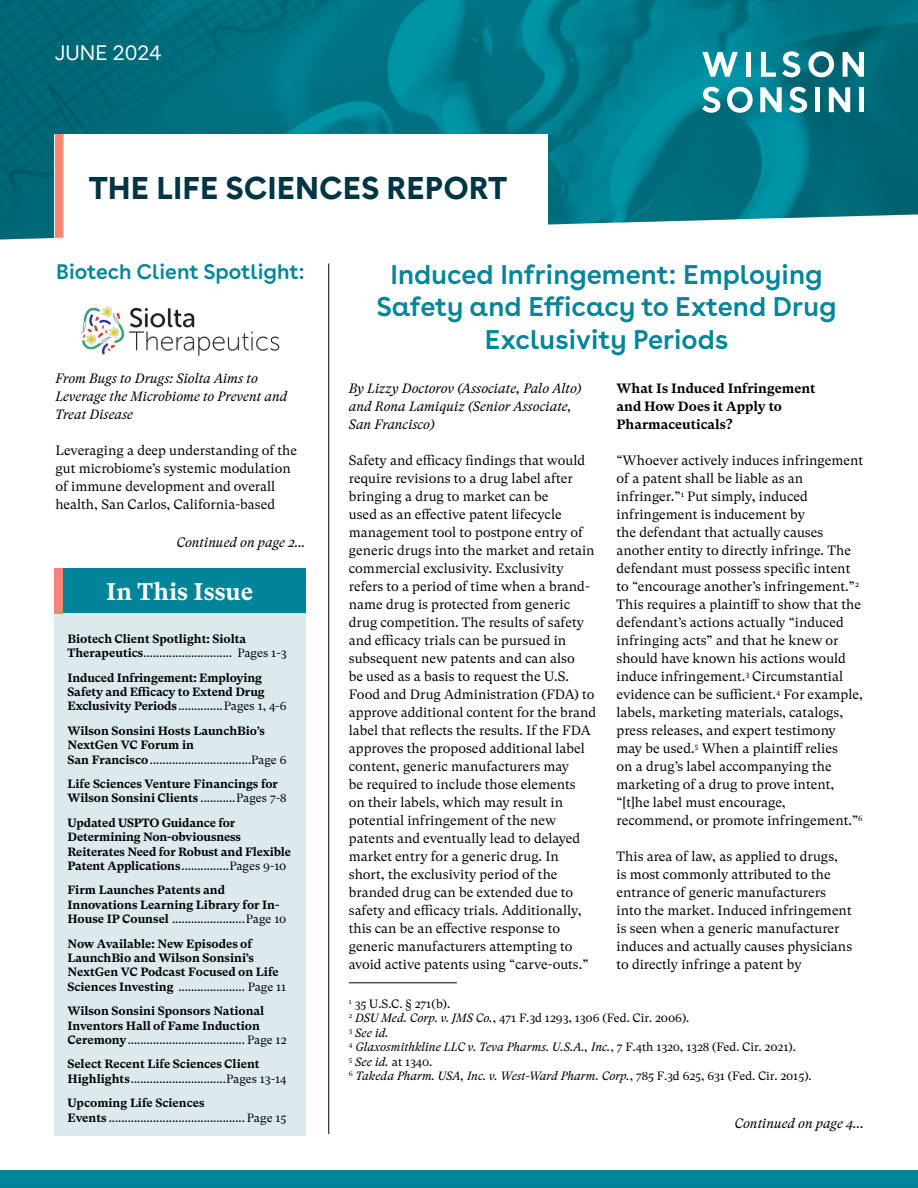
<style>
.page{position:relative;width:918px;height:1188px;background:#fff}
.page>*{position:absolute;margin:0;border:0;box-sizing:border-box;transform-origin:0 0}
.t1{font:700 31.5px "Buenos Aires";color:#003644}
.t2{font:600 27px/32.4px "Buenos Aires";color:#008598;text-align:center}
.t3{font:700 24px "GT Super Text";color:#fff}
.t4{font:600 21px "Buenos Aires";color:#008598}
.t5{font:21px "Buenos Aires";color:#fff}
.t6{font:13.5px/18px "GT Super Text";color:#000}
.t7{font:italic 13.5px/18px "GT Super Text";color:#000}
.t8{font:700 13.5px/18px "GT Super Text";color:#000}
.t9{font:700 12px/14.4px "GT Super Text";letter-spacing:-.005em;color:#000}
.t10{font:12px/14.4px "GT Super Text";color:#000}
.s1{font-weight:400}
.s2{font-weight:700}
.s3{font-style:italic}
</style>
<div class="page">
<svg style="left:0;top:0;width:918px;height:240px;background:#0c7b8b"></svg>
<hr style="left:349px;top:982px;width:108px;height:1px;background:#000">
<div style="left:55px;top:134px;width:493px;height:136px;background:#fff"></div>
<div style="left:55px;top:134px;width:9px;height:104px;background:#f58674"></div>
<div style="left:0;top:1171px;width:918px;height:17px;background:#008598"></div>
<svg style="left:702px;top:52px;width:36px;height:25px"></svg>
<div style="left:746px;top:52px;width:5px;height:25px;background:#fff"></div>
<svg style="left:761px;top:52px;width:15px;height:25px"></svg>
<svg style="left:782px;top:51px;width:18px;height:26px"></svg>
<svg style="left:808px;top:51px;width:26px;height:26px"></svg>
<svg style="left:843px;top:52px;width:21px;height:25px"></svg>
<svg style="left:702px;top:87px;width:18px;height:26px"></svg>
<svg style="left:727px;top:87px;width:26px;height:26px"></svg>
<svg style="left:760px;top:87px;width:22px;height:25px"></svg>
<svg style="left:789px;top:87px;width:18px;height:26px"></svg>
<div style="left:815px;top:87px;width:5px;height:25px;background:#fff"></div>
<svg style="left:829px;top:87px;width:21px;height:25px"></svg>
<div style="left:859px;top:87px;width:5px;height:25px;background:#fff"></div>
<div style="left:54px;top:568px;width:252px;height:45px;background:#008598"></div>
<div style="left:54px;top:613px;width:252px;height:523px;background:#dceaed"></div>
<div style="left:54px;top:568px;width:9px;height:45px;background:#f58674"></div>
<hr style="left:328px;top:264px;width:1px;height:870px;background:#000">
<img style="left:81px;top:306px;width:199px;height:49px">
<h3 class="t5" style="left:55px;top:36px;width:108px">JUNE 2024</h3>
<h1 class="t1" style="left:89px;top:161px;width:420px">THE LIFE SCIENCES REPORT</h1>
<h3 class="t4" style="left:56px;top:254px;width:250px">Biotech Client Spotlight:</h3>
<p class="t7" style="left:55px;top:369px;width:234px">From Bugs to Drugs: Siolta Aims to<br>Leverage the Microbiome to Prevent and<br>Treat Disease</p>
<p class="t6" style="left:55px;top:441px;width:243px">Leveraging a deep understanding of the gut microbiome’s systemic modulation of immune development and overall health, San Carlos, California-based</p>
<p class="t7" style="left:176px;top:533px;width:131px">Continued on page 2...</p>
<h3 class="t3" style="left:106px;top:578px;width:149px">In This Issue</h3>
<p class="t9" style="left:68px;top:632px;width:220px">Biotech Client Spotlight: Siolta<br>Therapeutics<span class="s1">............................ Pages 1-3</span></p>
<p class="t9" style="left:68px;top:670px;width:220px">Induced Infringement: Employing<br>Safety and Efficacy to Extend Drug<br>Exclusivity Periods <span class="s1">..............Pages 1, 4-6</span></p>
<p class="t9" style="left:68px;top:724px;width:220px">Wilson Sonsini Hosts LaunchBio’s<br>NextGen VC Forum in<br>San Francisco<span class="s1">................................Page 6</span></p>
<p class="t9" style="left:68px;top:777px;width:220px">Life Sciences Venture Financings for<br>Wilson Sonsini Clients <span class="s1">...........Pages 7-8</span></p>
<p class="t9" style="left:68px;top:816px;width:225px">Updated USPTO Guidance for Determining Non-obviousness Reiterates Need for Robust and Flexible Patent Applications<span class="s1">...............Pages 9-10</span></p>
<p class="t9" style="left:68px;top:883px;width:220px">Firm Launches Patents and<br>Innovations Learning Library for In-<br>House IP Counsel <span class="s1">.......................Page 10</span></p>
<p class="t9" style="left:67px;top:936px;width:221px">Now Available: New Episodes of LaunchBio and Wilson Sonsini’s NextGen VC Podcast Focused on Life Sciences Investing <span class="s1">..................... Page 11</span></p>
<p class="t9" style="left:67px;top:1004px;width:221px">Wilson Sonsini Sponsors National<br>Inventors Hall of Fame Induction<br>Ceremony<span class="s1">..................................... Page 12</span></p>
<p class="t9" style="left:67px;top:1057px;width:220px">Select Recent Life Sciences Client<br>Highlights<span class="s1">..............................Pages 13-14</span></p>
<p class="t10" style="left:67px;top:1096px;width:221px"><span class="s2">Upcoming Life Sciences<br>Events</span> ........................................... Page 15</p>
<h2 class="t2" style="left:377px;top:256px;width:461px">Induced Infringement: Employing<br>Safety and Efficacy to Extend Drug<br>Exclusivity Periods</h2>
<p class="t8" style="left:617px;top:380px;width:201px">What Is Induced Infringement and How Does it Apply to<br>Pharmaceuticals?</p>
<p class="t6" style="left:617px;top:452px;width:248px">“Whoever actively induces infringement of a patent shall be liable as an infringer.”<sup>1</sup> Put simply, induced infringement is inducement by<br>the defendant that actually causes another entity to directly infringe. The defendant must possess specific intent to “encourage another’s infringement.”<sup>2<br></sup>This requires a plaintiff to show that the defendant’s actions actually “induced infringing acts” and that he knew or should have known his actions would induce infringement.<sup>3</sup> Circumstantial evidence can be sufficient.<sup>4</sup> For example, labels, marketing materials, catalogs, press releases, and expert testimony may be used.<sup>5</sup> When a plaintiff relies<br>on a drug’s label accompanying the marketing of a drug to prove intent, “[t]he label must encourage, recommend, or promote infringement.”<sup>6</sup></p>
<p class="t6" style="left:617px;top:848px;width:237px">This area of law, as applied to drugs,<br>is most commonly attributed to the entrance of generic manufacturers into the market. Induced infringement is seen when a generic manufacturer induces and actually causes physicians to directly infringe a patent by</p>
<p class="t7" style="left:349px;top:380px;width:234px">By Lizzy Doctorov (Associate, Palo Alto) and Rona Lamiquiz (Senior Associate,<br>San Francisco)</p>
<p class="t6" style="left:349px;top:452px;width:249px">Safety and efficacy findings that would require revisions to a drug label after bringing a drug to market can be<br>used as an effective patent lifecycle management tool to postpone entry of generic drugs into the market and retain commercial exclusivity. Exclusivity refers to a period of time when a brand&shy;name drug is protected from generic drug competition. The results of safety and efficacy trials can be pursued in subsequent new patents and can also<br>be used as a basis to request the U.S.<br>Food and Drug Administration (FDA) to approve additional content for the brand label that reflects the results. If the FDA approves the proposed additional label content, generic manufacturers may<br>be required to include those elements<br>on their labels, which may result in potential infringement of the new patents and eventually lead to delayed market entry for a generic drug. In short, the exclusivity period of the branded drug can be extended due to safety and efficacy trials. Additionally, this can be an effective response to generic manufacturers attempting to avoid active patents using “carve-outs.”</p>
<p class="t10" style="left:349px;top:997px;width:464px"><sup>1</sup> 35 U.S.C. § 271(b).<br><sup>2</sup> <span class="s3">DSU Med. Corp. v. JMS Co.</span>, 471 F.3d 1293, 1306 (Fed. Cir. 2006).<br><sup>3</sup> <span class="s3">See id.<br></span><sup>4</sup> <span class="s3">Glaxosmithkline LLC v. Teva Pharms. U.S.A., Inc.</span>, 7 F.4th 1320, 1328 (Fed. Cir. 2021).<br><sup>5</sup> <span class="s3">See id.</span> at 1340.<br><sup>6</sup> <span class="s3">Takeda Pharm. USA, Inc. v. West-Ward Pharm. Corp.</span>, 785 F.3d 625, 631 (Fed. Cir. 2015).</p>
<p class="t7" style="left:734px;top:1114px;width:131px">Continued on page 4...</p>
</div>
